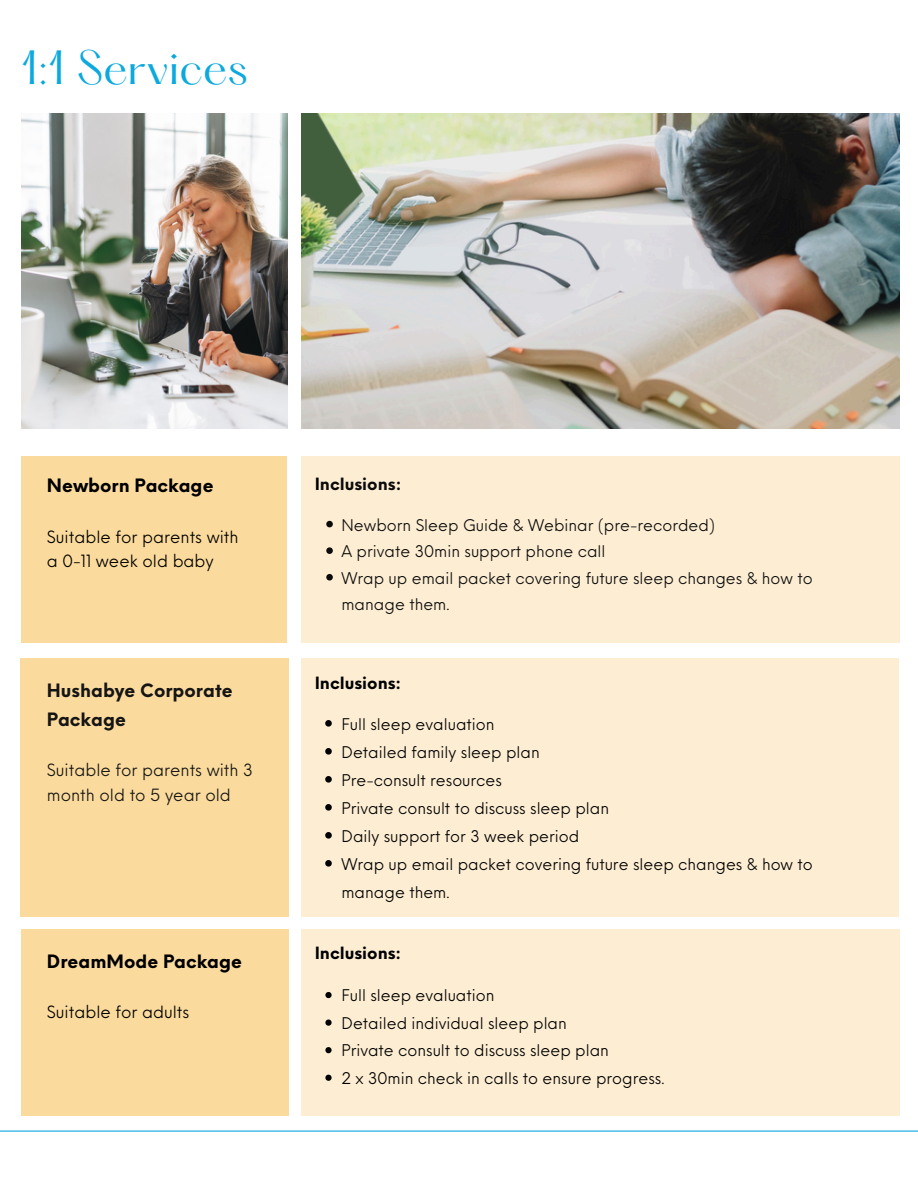
<style>
.page{position:relative;width:918px;height:1188px;background:#fff}
.page>*{position:absolute;margin:0;border:0;box-sizing:border-box;transform-origin:0 0}
.t1{font:42px "Hatton";color:#0ba9dd}
.t2{font:700 18px "Neue Einstellung";color:#000}
.t3{font:700 18px/28.2px "Neue Einstellung";color:#151515}
.t4{font:16.5px/24.8px "Neue Einstellung";color:#000}
.t5{font:16.5px/24.8px "Neue Einstellung";color:#151515}
.t6{font:700 16.5px "Neue Einstellung";color:#000}
.t7{font:700 16.5px "Neue Einstellung";color:#0b0b0b}
.t8{font:15.75px/28px "Neue Einstellung";color:#000}
.t9{font:15.75px/26.5px "Neue Einstellung";color:#0b0b0b}
.s1{color:#000}
</style>
<div class="page">
<img style="left:22px;top:114px;width:265px;height:315px">
<div style="left:22px;top:456px;width:265px;height:187px;background:#fbdb9d"></div>
<div style="left:301px;top:456px;width:598px;height:187px;background:#fdeed3"></div>
<div style="left:20px;top:658px;width:268px;height:258px;background:#fbdb9d"></div>
<div style="left:301px;top:658px;width:598px;height:258px;background:#fdeed3"></div>
<hr style="left:0;top:1131px;width:918px;height:1px;background:#0ba9dd">
<div style="left:22px;top:929px;width:267px;height:187px;background:#fbdb9d"></div>
<div style="left:301px;top:929px;width:598px;height:187px;background:#fdeed3"></div>
<svg style="left:326px;top:521px;width:7px;height:6px"></svg>
<svg style="left:326px;top:547px;width:7px;height:7px"></svg>
<svg style="left:326px;top:574px;width:7px;height:7px"></svg>
<svg style="left:325px;top:720px;width:7px;height:7px"></svg>
<svg style="left:325px;top:748px;width:7px;height:7px"></svg>
<svg style="left:325px;top:776px;width:7px;height:7px"></svg>
<svg style="left:325px;top:804px;width:7px;height:7px"></svg>
<svg style="left:325px;top:832px;width:7px;height:7px"></svg>
<svg style="left:325px;top:860px;width:7px;height:7px"></svg>
<svg style="left:325px;top:992px;width:7px;height:6px"></svg>
<svg style="left:325px;top:1020px;width:7px;height:6px"></svg>
<svg style="left:325px;top:1047px;width:7px;height:6px"></svg>
<svg style="left:325px;top:1075px;width:7px;height:6px"></svg>
<img style="left:301px;top:114px;width:599px;height:315px">
<h3 class="t1" style="left:22px;top:47px;width:228px">1:1 Services</h3>
<h1 class="t2" style="left:47px;top:469px;width:168px">Newborn Package</h1>
<h2 class="t4" style="left:47px;top:523px;width:193px">Suitable for parents with a 0-11 week old baby</h2>
<h2 class="t3" style="left:47px;top:675px;width:187px">Hushabye Corporate<br>Package</h2>
<h3 class="t5" style="left:47px;top:756px;width:208px">Suitable for parents with 3 month old to 5 year old</h3>
<h2 class="t2" style="left:47px;top:945px;width:197px">DreamMode Package</h2>
<h3 class="t4" style="left:47px;top:998px;width:144px">Suitable for adults</h3>
<h2 class="t7" style="left:315px;top:469px;width:88px"><span class="s1">I</span>nclusions:</h2>
<p class="t9" style="left:341px;top:510px;width:375px">Newborn Sleep Guide &amp; Webinar (pre-recorded)</p>
<p class="t9" style="left:341px;top:536px;width:266px">A private 30min support phone call</p>
<p class="t9" style="left:341px;top:563px;width:473px">Wrap up email packet covering future sleep changes &amp; how to manage them.</p>
<h2 class="t6" style="left:315px;top:668px;width:88px">Inclusions:</h2>
<p class="t8" style="left:341px;top:709px;width:155px">Full sleep evaluation</p>
<p class="t8" style="left:341px;top:737px;width:200px">Detailed family sleep plan</p>
<p class="t8" style="left:341px;top:765px;width:162px">Pre-consult resources</p>
<p class="t8" style="left:341px;top:793px;width:269px">Private consult to discuss sleep plan</p>
<p class="t8" style="left:341px;top:821px;width:239px">Daily support for 3 week period</p>
<p class="t8" style="left:341px;top:849px;width:473px">Wrap up email packet covering future sleep changes &amp; how to manage them.</p>
<h2 class="t6" style="left:315px;top:938px;width:88px">Inclusions:</h2>
<p class="t8" style="left:341px;top:980px;width:154px">Full sleep evaluation</p>
<p class="t8" style="left:341px;top:1007px;width:227px">Detailed individual sleep plan</p>
<p class="t8" style="left:341px;top:1035px;width:269px">Private consult to discuss sleep plan</p>
<p class="t8" style="left:341px;top:1062px;width:324px">2 x 30min check in calls to ensure progress.</p>
</div>
